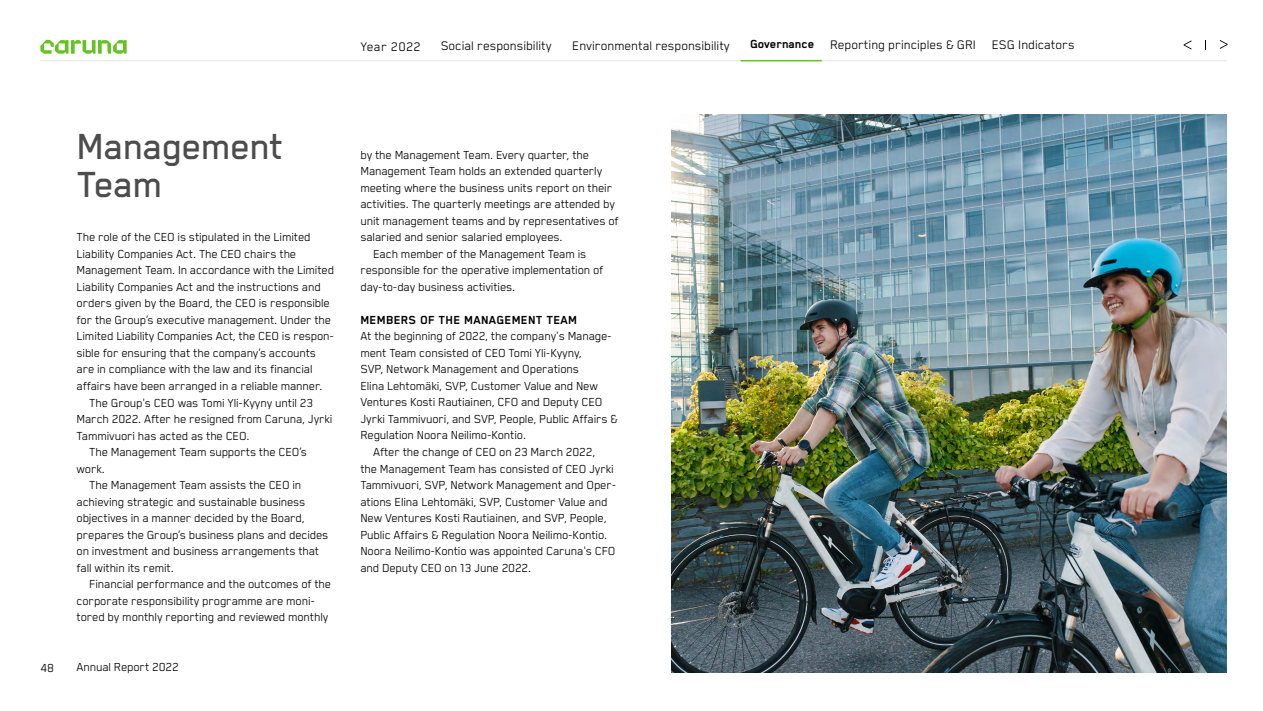
<style>
.page{position:relative;width:1263px;height:711px;background:#fff}
.page>*{position:absolute;margin:0;border:0;box-sizing:border-box;transform-origin:0 0}
.t1{font:500 42px/37.5px "Blender Pro";letter-spacing:-.01em;color:#4c4c4c}
.t2{font:14.4px "Blender Pro";color:#000}
.t3{font:14.4px "Blender Pro";letter-spacing:.025em;color:#000}
.t4{font:13.5px "Blender Pro";letter-spacing:-.01em;color:#000}
.t5{font:700 13.5px "Blender Pro";letter-spacing:.025em;color:#000}
.s1{font-weight:700;font-size:13.5px}
</style>
<div class="page">
<img style="left:672px;top:115px;width:555px;height:557px">
<svg style="left:40px;top:40px;width:87px;height:14px"></svg>
<hr style="left:40px;top:60px;width:1187px;height:1px;background:#e6e6e6">
<hr style="left:741px;top:60px;width:81px;height:1px;background:#62c321">
<svg style="left:1184px;top:40px;width:7px;height:9px"></svg>
<svg style="left:1220px;top:40px;width:7px;height:9px"></svg>
<p class="t3" style="left:360px;top:40px;width:62px">Year 2022</p>
<p class="t2" style="left:441px;top:38px;width:113px">Social responsibility</p>
<p class="t2" style="left:572px;top:38px;width:159px">Environmental responsibility</p>
<p class="t2" style="left:750px;top:37px;width:326px"><span class="s1">Governance</span> Reporting principles &amp; GRI ESG Indicators</p>
<h1 class="t1" style="left:77px;top:127px;width:208px">Management<br>Team</h1>
<p class="t4" style="left:77px;top:230px;width:236px">The role of the CEO is stipulated in the Limited</p>
<p class="t4" style="left:77px;top:247px;width:221px">Liability Companies Act. The CEO chairs the</p>
<p class="t4" style="left:77px;top:263px;width:259px">Management Team. In accordance with the Limited</p>
<p class="t4" style="left:77px;top:280px;width:246px">Liability Companies Act and the instructions and</p>
<p class="t4" style="left:77px;top:296px;width:255px">orders given by the Board, the CEO is responsible</p>
<p class="t4" style="left:77px;top:313px;width:256px">for the Group’s executive management. Under the</p>
<p class="t4" style="left:77px;top:329px;width:259px">Limited Liability Companies Act, the CEO is respon-</p>
<p class="t4" style="left:77px;top:346px;width:241px">sible for ensuring that the company’s accounts</p>
<p class="t4" style="left:77px;top:362px;width:238px">are in compliance with the law and its financial</p>
<p class="t4" style="left:77px;top:379px;width:247px">affairs have been arranged in a reliable manner.</p>
<p class="t4" style="left:89px;top:395px;width:225px">The Group's CEO was Tomi Yli-Kyyny until 23</p>
<p class="t4" style="left:77px;top:412px;width:257px">March 2022. After he resigned from Caruna, Jyrki</p>
<p class="t4" style="left:77px;top:428px;width:175px">Tammivuori has acted as the CEO.</p>
<p class="t4" style="left:89px;top:445px;width:219px">The Management Team supports the CEO’s</p>
<p class="t4" style="left:77px;top:461px;width:30px">work.</p>
<p class="t4" style="left:89px;top:478px;width:214px">The Management Team assists the CEO in</p>
<p class="t4" style="left:77px;top:494px;width:230px">achieving strategic and sustainable business</p>
<p class="t4" style="left:77px;top:511px;width:230px">objectives in a manner decided by the Board,</p>
<p class="t4" style="left:77px;top:527px;width:253px">prepares the Group’s business plans and decides</p>
<p class="t4" style="left:77px;top:544px;width:244px">on investment and business arrangements that</p>
<p class="t4" style="left:77px;top:560px;width:99px">fall within its remit.</p>
<p class="t4" style="left:89px;top:577px;width:243px">Financial performance and the outcomes of the</p>
<p class="t4" style="left:77px;top:593px;width:240px">corporate responsibility programme are moni-</p>
<p class="t4" style="left:77px;top:610px;width:253px">tored by monthly reporting and reviewed monthly</p>
<p class="t4" style="left:40px;top:660px;width:15px">48</p>
<p class="t4" style="left:77px;top:659px;width:104px">Annual Report 2022</p>
<p class="t4" style="left:360px;top:148px;width:230px">by the Management Team. Every quarter, the</p>
<p class="t4" style="left:360px;top:164px;width:243px">Management Team holds an extended quarterly</p>
<p class="t4" style="left:360px;top:181px;width:253px">meeting where the business units report on their</p>
<p class="t4" style="left:360px;top:197px;width:256px">activities. The quarterly meetings are attended by</p>
<p class="t4" style="left:360px;top:214px;width:260px">unit management teams and by representatives of</p>
<p class="t4" style="left:360px;top:230px;width:204px">salaried and senior salaried employees.</p>
<p class="t4" style="left:373px;top:247px;width:215px">Each member of the Management Team is</p>
<p class="t4" style="left:360px;top:263px;width:245px">responsible for the operative implementation of</p>
<p class="t4" style="left:360px;top:280px;width:156px">day-to-day business activities.</p>
<p class="t5" style="left:360px;top:312px;width:218px">MEMBERS OF THE MANAGEMENT TEAM</p>
<p class="t4" style="left:360px;top:329px;width:253px">At the beginning of 2022, the company's Manage-</p>
<p class="t4" style="left:360px;top:346px;width:223px">ment Team consisted of CEO Tomi Yli-Kyyny,</p>
<p class="t4" style="left:360px;top:362px;width:220px">SVP, Network Management and Operations</p>
<p class="t4" style="left:360px;top:379px;width:239px">Elina Lehtomäki, SVP, Customer Value and New</p>
<p class="t4" style="left:360px;top:395px;width:244px">Ventures Kosti Rautiainen, CFO and Deputy CEO</p>
<p class="t4" style="left:360px;top:412px;width:259px">Jyrki Tammivuori, and SVP, People, Public Affairs &amp;</p>
<p class="t4" style="left:360px;top:428px;width:167px">Regulation Noora Neilimo-Kontio.</p>
<p class="t4" style="left:373px;top:445px;width:224px">After the change of CEO on 23 March 2022,</p>
<p class="t4" style="left:360px;top:461px;width:255px">the Management Team has consisted of CEO Jyrki</p>
<p class="t4" style="left:360px;top:478px;width:257px">Tammivuori, SVP, Network Management and Oper-</p>
<p class="t4" style="left:360px;top:494px;width:248px">ations Elina Lehtomäki, SVP, Customer Value and</p>
<p class="t4" style="left:360px;top:511px;width:248px">New Ventures Kosti Rautiainen, and SVP, People,</p>
<p class="t4" style="left:360px;top:527px;width:248px">Public Affairs &amp; Regulation Noora Neilimo-Kontio.</p>
<p class="t4" style="left:360px;top:543px;width:257px">Noora Neilimo-Kontio was appointed Caruna's CFO</p>
<p class="t4" style="left:360px;top:560px;width:172px">and Deputy CEO on 13 June 2022.</p>
</div>
